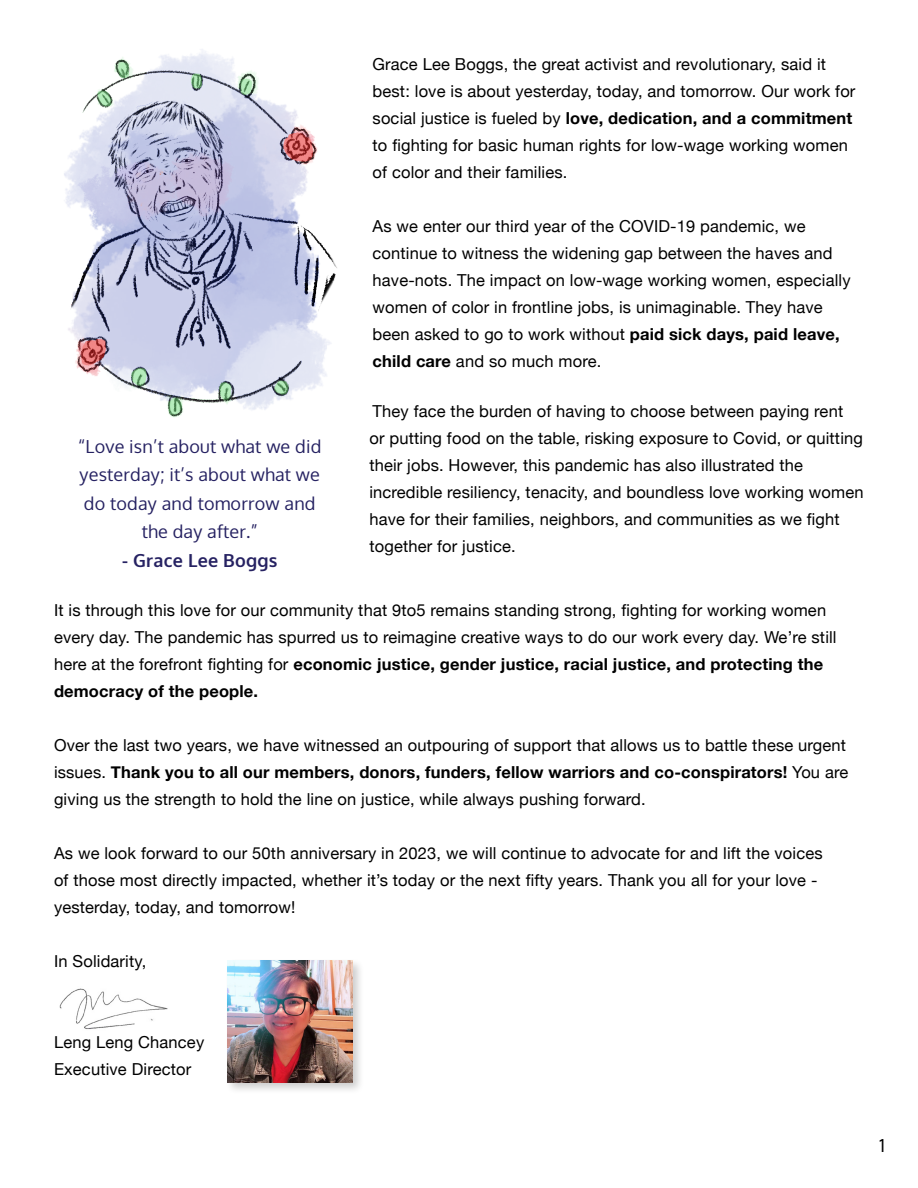
<style>
.page{position:relative;width:918px;height:1188px;background:#fff}
.page>*{position:absolute;margin:0;border:0;box-sizing:border-box;transform-origin:0 0}
.t1{font:18px/28.5px "Oxygen";letter-spacing:.01em;color:#262262;text-align:center}
.t2{font:700 18px "Oxygen";letter-spacing:.01em;color:#262262}
.t3{font:18px "Oxygen";color:#000}
.t4{font:16.5px/27px "Helvetica Neue";letter-spacing:.01em;color:#000}
.s1{font-weight:700}
</style>
<div class="page">
<img style="left:64px;top:49px;width:273px;height:368px">
<img style="left:59px;top:988px;width:109px;height:41px">
<div style="left:225px;top:957px;width:140px;height:138px;background:#000;opacity:.2"></div>
<img style="left:227px;top:960px;width:126px;height:122px">
<p class="t4" style="left:373px;top:51px;width:484px">Grace Lee Boggs, the great activist and revolutionary, said it best: love is about yesterday, today, and tomorrow. Our work for social justice is fueled by <span class="s1">love, dedication, and a commitment </span>to fighting for basic human rights for low-wage working women of color and their families.</p>
<p class="t1" style="left:78px;top:432px;width:245px">“Love isn’t about what we did yesterday; it’s about what we do today and tomorrow and the day after.”</p>
<p class="t2" style="left:122px;top:549px;width:157px">- Grace Lee Boggs</p>
<p class="t4" style="left:373px;top:213px;width:480px">As we enter our third year of the COVID-19 pandemic, we continue to witness the widening gap between the haves and have-nots. The impact on low-wage working women, especially women of color in frontline jobs, is unimaginable. They have been asked to go to work without <span class="s1">paid sick days, paid leave, child care</span> and so much more.</p>
<p class="t4" style="left:369px;top:399px;width:496px">They face the burden of having to choose between paying rent<br>or putting food on the table, risking exposure to Covid, or quitting their jobs. However, this pandemic has also illustrated the incredible resiliency, tenacity, and boundless love working women have for their families, neighbors, and communities as we fight together for justice.</p>
<p class="t4" style="left:54px;top:598px;width:784px">It is through this love for our community that 9to5 remains standing strong, fighting for working women every day. The pandemic has spurred us to reimagine creative ways to do our work every day. We’re still here at the forefront fighting for <span class="s1">economic justice, gender justice, racial justice, and protecting the democracy of the people.</span></p>
<p class="t4" style="left:54px;top:733px;width:796px">Over the last two years, we have witnessed an outpouring of support that allows us to battle these urgent issues. <span class="s1">Thank you to all our members, donors, funders, fellow warriors and co-conspirators!</span> You are giving us the strength to hold the line on justice, while always pushing forward.</p>
<p class="t4" style="left:54px;top:841px;width:770px">As we look forward to our 50th anniversary in 2023, we will continue to advocate for and lift the voices of those most directly impacted, whether it’s today or the next fifty years. Thank you all for your love - yesterday, today, and tomorrow!</p>
<p class="t4" style="left:54px;top:949px;width:94px">In Solidarity,</p>
<p class="t4" style="left:54px;top:1030px;width:152px">Leng Leng Chancey<br>Executive Director</p>
<p class="t3" style="left:880px;top:1134px;width:7px">1</p>
</div>
